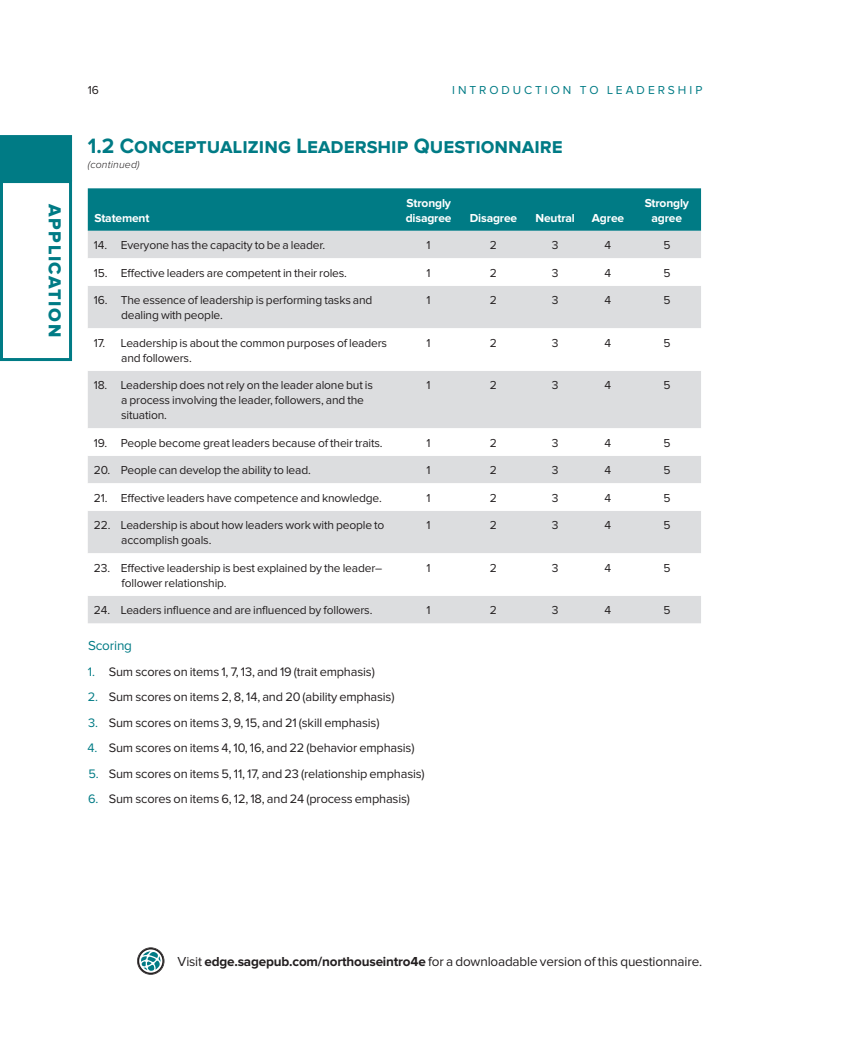
<style>
.page{position:relative;width:851px;height:1040px;background:#fff}
.page>*{position:absolute;margin:0;border:0;box-sizing:border-box;transform-origin:0 0}
.t1{font:700 21.45px "Proxima Nova";color:#007b85}
.t2{font:18px "Proxima Nova Extrabld";letter-spacing:.085em;color:#007b85}
.t3{font:13.5px "Proxima Nova";letter-spacing:-.015em;color:#231f20}
.t4{font:13.5px "Proxima Nova";letter-spacing:-.015em;color:#007b85}
.t5{font:12.75px "Proxima Nova";letter-spacing:-.015em;color:#231f20}
.t6{font:12px/15px "Proxima Nova";letter-spacing:-.015em;color:#231f20}
.t7{font:700 12px/15px "Proxima Nova";letter-spacing:-.015em;color:#fff}
.t8{font:12px "Proxima Nova";letter-spacing:.245em;color:#007b85}
.t9{font:italic 300 10.5px "Proxima Nova";letter-spacing:.015em;color:#231f20}
.s1{color:#007b85}
.s2{font-weight:700}
</style>
<div class="page">
<div style="left:0;top:135px;width:72px;height:46px;background:#007b85"></div>
<div style="left:0;top:180px;width:72px;height:181px;border:3px solid #007b85"></div>
<svg style="left:137px;top:947px;width:27px;height:27px"></svg>
<svg style="left:138px;top:947px;width:26px;height:27px"></svg>
<svg style="left:139px;top:949px;width:23px;height:23px"></svg>
<svg style="left:141px;top:951px;width:20px;height:19px"></svg>
<div style="left:88px;top:188px;width:613px;height:43px;background:#007b85"></div>
<div style="left:88px;top:231px;width:613px;height:392px;background:#dcdddf"></div>
<svg style="left:88px;top:258px;width:613px;height:338px"></svg>
<h2 class="t2" style="left:63px;top:204px;width:134px;rotate:90deg">APPLICATION</h2>
<p class="t6" style="left:88px;top:82px;width:13px">16</p>
<p class="t8" style="left:452px;top:84px;width:251px">INTRODUCTION TO LEADERSHIP</p>
<h1 class="t1" style="left:88px;top:136px;width:476px">1.2 Conceptualizing Leadership Questionnaire</h1>
<p class="t9" style="left:88px;top:160px;width:53px">(continued)</p>
<p class="t7" style="left:94px;top:211px;width:56px">Statement</p>
<p class="t7" style="left:405px;top:196px;width:47px">Strongly disagree</p>
<p class="t7" style="left:470px;top:211px;width:49px">Disagree</p>
<p class="t7" style="left:535px;top:211px;width:41px">Neutral</p>
<p class="t7" style="left:592px;top:211px;width:34px">Agree</p>
<p class="t7" style="left:644px;top:196px;width:46px;text-align:center">Strongly agree</p>
<p class="t6" style="left:94px;top:238px;width:233px">14. Everyone has the capacity to be a leader.</p>
<p class="t6" style="left:426px;top:238px;width:6px">1</p>
<p class="t6" style="left:490px;top:238px;width:9px">2</p>
<p class="t6" style="left:551px;top:238px;width:8px">3</p>
<p class="t6" style="left:604px;top:238px;width:8px">4</p>
<p class="t6" style="left:663px;top:238px;width:9px">5</p>
<p class="t6" style="left:94px;top:266px;width:255px">15. Effective leaders are competent in their roles.</p>
<p class="t6" style="left:426px;top:266px;width:6px">1</p>
<p class="t6" style="left:490px;top:266px;width:9px">2</p>
<p class="t6" style="left:551px;top:266px;width:8px">3</p>
<p class="t6" style="left:604px;top:266px;width:8px">4</p>
<p class="t6" style="left:663px;top:266px;width:9px">5</p>
<p class="t6" style="left:121px;top:293px;width:253px;text-indent:-27px">16. The essence of leadership is performing tasks and dealing with people.</p>
<p class="t6" style="left:426px;top:293px;width:6px">1</p>
<p class="t6" style="left:490px;top:293px;width:9px">2</p>
<p class="t6" style="left:551px;top:293px;width:8px">3</p>
<p class="t6" style="left:604px;top:293px;width:8px">4</p>
<p class="t6" style="left:663px;top:293px;width:9px">5</p>
<p class="t6" style="left:121px;top:336px;width:267px;text-indent:-27px">17. Leadership is about the common purposes of leaders and followers.</p>
<p class="t6" style="left:426px;top:336px;width:6px">1</p>
<p class="t6" style="left:490px;top:336px;width:9px">2</p>
<p class="t6" style="left:551px;top:336px;width:8px">3</p>
<p class="t6" style="left:604px;top:336px;width:8px">4</p>
<p class="t6" style="left:663px;top:336px;width:9px">5</p>
<p class="t6" style="left:121px;top:378px;width:253px;text-indent:-27px">18. Leadership does not rely on the leader alone but is a process involving the leader, followers, and the situation.</p>
<p class="t6" style="left:426px;top:378px;width:6px">1</p>
<p class="t6" style="left:490px;top:378px;width:9px">2</p>
<p class="t6" style="left:551px;top:378px;width:8px">3</p>
<p class="t6" style="left:604px;top:378px;width:8px">4</p>
<p class="t6" style="left:663px;top:378px;width:9px">5</p>
<p class="t6" style="left:94px;top:436px;width:290px">19. People become great leaders because of their traits.</p>
<p class="t6" style="left:426px;top:436px;width:6px">1</p>
<p class="t6" style="left:490px;top:436px;width:9px">2</p>
<p class="t6" style="left:551px;top:436px;width:8px">3</p>
<p class="t6" style="left:604px;top:436px;width:8px">4</p>
<p class="t6" style="left:663px;top:436px;width:9px">5</p>
<p class="t6" style="left:94px;top:463px;width:218px">20. People can develop the ability to lead.</p>
<p class="t6" style="left:426px;top:463px;width:6px">1</p>
<p class="t6" style="left:490px;top:463px;width:9px">2</p>
<p class="t6" style="left:551px;top:463px;width:8px">3</p>
<p class="t6" style="left:604px;top:463px;width:8px">4</p>
<p class="t6" style="left:663px;top:463px;width:9px">5</p>
<p class="t6" style="left:94px;top:491px;width:289px">21. Effective leaders have competence and knowledge.</p>
<p class="t6" style="left:426px;top:491px;width:6px">1</p>
<p class="t6" style="left:490px;top:491px;width:9px">2</p>
<p class="t6" style="left:551px;top:491px;width:8px">3</p>
<p class="t6" style="left:604px;top:491px;width:8px">4</p>
<p class="t6" style="left:663px;top:491px;width:9px">5</p>
<p class="t6" style="left:121px;top:518px;width:265px;text-indent:-27px">22. Leadership is about how leaders work with people to accomplish goals.</p>
<p class="t6" style="left:426px;top:518px;width:6px">1</p>
<p class="t6" style="left:490px;top:518px;width:9px">2</p>
<p class="t6" style="left:551px;top:518px;width:8px">3</p>
<p class="t6" style="left:604px;top:518px;width:8px">4</p>
<p class="t6" style="left:663px;top:518px;width:9px">5</p>
<p class="t6" style="left:122px;top:561px;width:262px;text-indent:-28px">23. Effective leadership is best explained by the leader– follower relationship.</p>
<p class="t6" style="left:426px;top:561px;width:6px">1</p>
<p class="t6" style="left:490px;top:561px;width:9px">2</p>
<p class="t6" style="left:551px;top:561px;width:8px">3</p>
<p class="t6" style="left:604px;top:561px;width:8px">4</p>
<p class="t6" style="left:663px;top:561px;width:9px">5</p>
<p class="t6" style="left:94px;top:603px;width:280px">24. Leaders influence and are influenced by followers.</p>
<p class="t6" style="left:426px;top:603px;width:6px">1</p>
<p class="t6" style="left:490px;top:603px;width:9px">2</p>
<p class="t6" style="left:551px;top:603px;width:8px">3</p>
<p class="t6" style="left:604px;top:603px;width:8px">4</p>
<p class="t6" style="left:663px;top:603px;width:9px">5</p>
<p class="t4" style="left:88px;top:639px;width:45px">Scoring</p>
<p class="t5" style="left:88px;top:665px;width:288px"><span class="s1">1.</span> Sum scores on items 1, 7, 13, and 19 (trait emphasis)</p>
<p class="t5" style="left:88px;top:691px;width:308px"><span class="s1">2.</span> Sum scores on items 2, 8, 14, and 20 (ability emphasis)</p>
<p class="t5" style="left:88px;top:716px;width:293px"><span class="s1">3.</span> Sum scores on items 3, 9, 15, and 21 (skill emphasis)</p>
<p class="t5" style="left:87px;top:742px;width:328px"><span class="s1">4.</span> Sum scores on items 4, 10, 16, and 22 (behavior emphasis)</p>
<p class="t5" style="left:88px;top:767px;width:338px"><span class="s1">5.</span> Sum scores on items 5, 11, 17, and 23 (relationship emphasis)</p>
<p class="t5" style="left:88px;top:793px;width:323px"><span class="s1">6.</span> Sum scores on items 6, 12, 18, and 24 (process emphasis)</p>
<p class="t3" style="left:178px;top:955px;width:526px">Visit <span class="s2">edge.sagepub.com/northouseintro4e</span> for a downloadable version of this questionnaire.</p>
</div>
